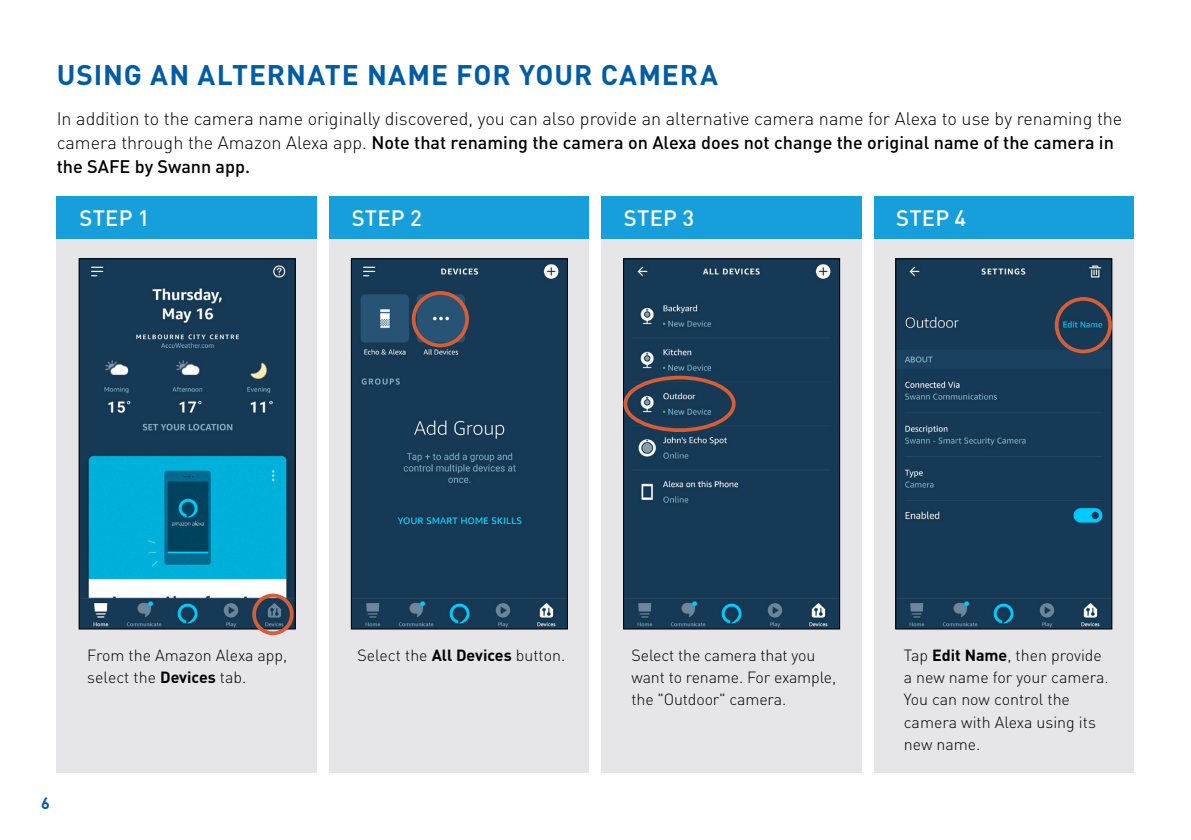
<style>
.page{position:relative;width:1191px;height:840px;background:#fff}
.page>*{position:absolute;margin:0;border:0;box-sizing:border-box;transform-origin:0 0}
.t1{font:700 28px "DIN Pro";letter-spacing:.035em;color:#015ca6}
.t2{font:500 22px "DIN Pro";letter-spacing:.01em;color:#fff}
.t3{font:300 18px/24px "DIN Pro";color:#000}
.t4{font:300 16px/22px "DIN Pro";letter-spacing:-.005em;color:#000}
.t5{font:700 16px "DIN Pro";color:#015ca6}
.s1{font-weight:500}
.s2{font-weight:700}
</style>
<div class="page">
<div style="left:57px;top:239px;width:1077px;height:533px;background:#e6e6e8"></div>
<div style="left:57px;top:196px;width:1077px;height:43px;background:#169fda"></div>
<div style="left:317px;top:196px;width:12px;height:576px;background:#fff"></div>
<div style="left:590px;top:196px;width:11px;height:576px;background:#fff"></div>
<div style="left:862px;top:196px;width:11px;height:576px;background:#fff"></div>
<img style="left:81px;top:260px;width:212px;height:366px">
<div style="left:79px;top:258px;width:216px;height:370px;border:1px solid #000"></div>
<img style="left:353px;top:260px;width:212px;height:366px">
<div style="left:351px;top:258px;width:216px;height:370px;border:1px solid #000"></div>
<img style="left:625px;top:260px;width:212px;height:366px">
<div style="left:623px;top:258px;width:216px;height:370px;border:1px solid #000"></div>
<img style="left:897px;top:260px;width:213px;height:366px">
<div style="left:895px;top:258px;width:217px;height:370px;border:1px solid #000"></div>
<div style="left:252px;top:593px;width:42px;height:41px;border:4px solid #d75d37;border-radius:50%"></div>
<div style="left:412px;top:291px;width:57px;height:56px;border:4px solid #d75d37;border-radius:50%"></div>
<div style="left:1054px;top:297px;width:58px;height:56px;border:4px solid #d75d37;border-radius:50%"></div>
<div style="left:623px;top:375px;width:112px;height:57px;border:4px solid #d75d37;border-radius:50%"></div>
<h1 class="t1" style="left:57px;top:52px;width:662px">USING AN ALTERNATE NAME FOR YOUR CAMERA</h1>
<p class="t3" style="left:57px;top:105px;width:1067px">In addition to the camera name originally discovered, you can also provide an alternative camera name for Alexa to use by renaming the camera through the Amazon Alexa app. <span class="s1">Note that renaming the camera on Alexa does not change the original name of the camera in the SAFE by Swann app.</span></p>
<p class="t2" style="left:79px;top:200px;width:72px">STEP 1</p>
<p class="t2" style="left:352px;top:200px;width:72px">STEP 2</p>
<p class="t2" style="left:624px;top:200px;width:72px">STEP 3</p>
<p class="t2" style="left:896px;top:200px;width:72px">STEP 4</p>
<p class="t5" style="left:41px;top:789px;width:10px">6</p>
<p class="t4" style="left:87px;top:643px;width:202px">From the Amazon Alexa app, select the <span class="s2">Devices</span> tab.</p>
<p class="t4" style="left:357px;top:643px;width:209px">Select the <span class="s2">All Devices</span> button.</p>
<p class="t4" style="left:631px;top:643px;width:206px">Select the camera that you want to rename. For example, the "Outdoor" camera.</p>
<p class="t4" style="left:903px;top:643px;width:206px">Tap <span class="s2">Edit Name</span>, then provide a new name for your camera.<br>You can now control the camera with Alexa using its new name.</p>
</div>
